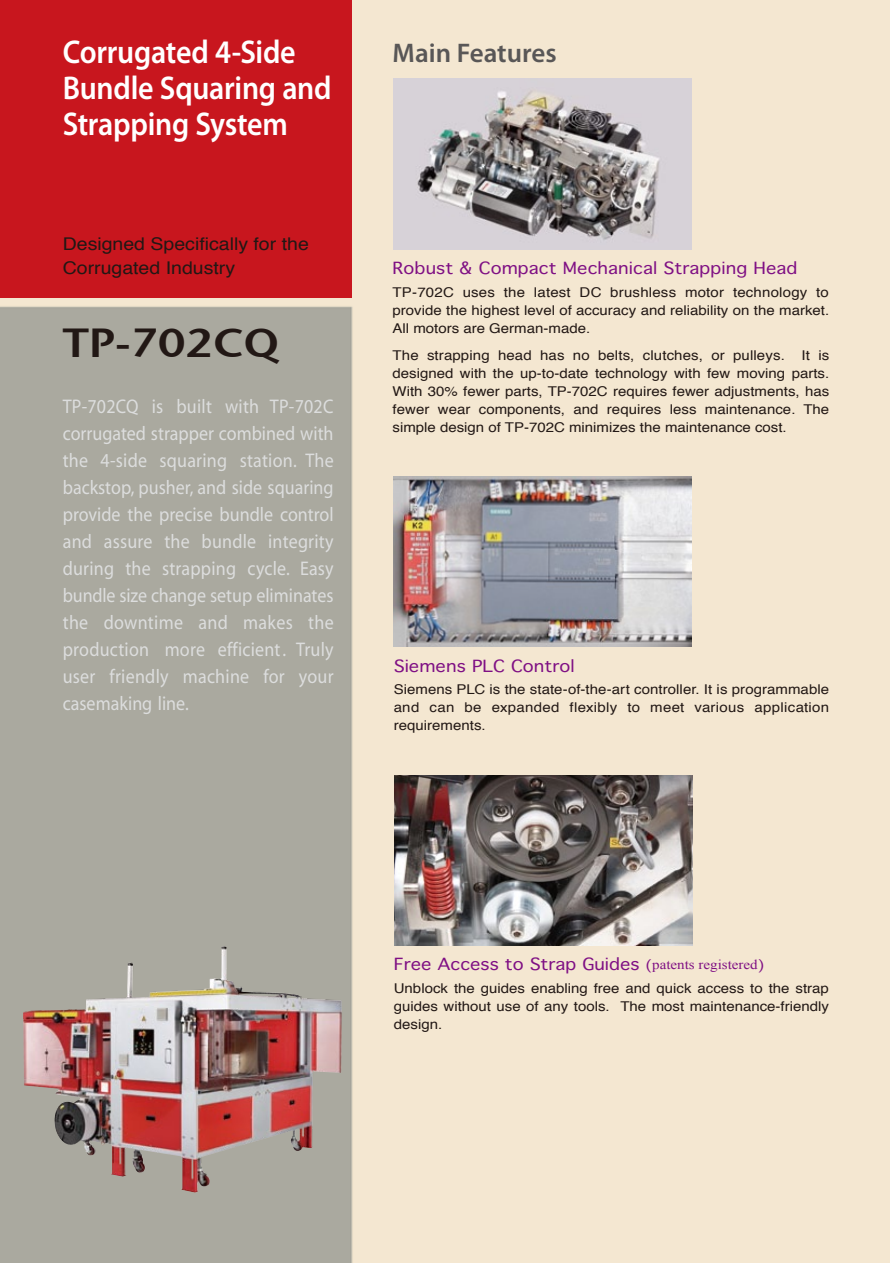
<style>
.page{position:relative;width:890px;height:1263px;background:#fff}
.page>*{position:absolute;margin:0;border:0;box-sizing:border-box;transform-origin:0 0}
.t1{font:40.5px "Stone Sans Sem ITCTT Semi";color:#221815;scale:1.11 1}
.t2{font:600 33px/36px "Myriad Pro";letter-spacing:-.01em;color:#fff;scale:.91 1}
.t3{font:600 27px "Myriad Pro";color:#595757}
.t4{font:19.8px/27px "Myriad";letter-spacing:.015em;color:#dcdddd;text-align:justify;scale:.91 1}
.t5{font:17.55px/23.4px "Helvetica";color:#221815;scale:1.11 1}
.t6{font:16.2px "Thonburi";letter-spacing:.005em;color:#7f1084;scale:1.11 1}
.t7{font:13.5px/18px "Helvetica";color:#221815;text-align:justify;scale:1.11 1}
.s1{font-size:13.5px}
.s2{font-family:"Times New Roman";font-size:13.5px}
</style>
<div class="page">
<img style="left:0;top:0;width:890px;height:1263px">
<div style="left:0;top:0;width:352px;height:298px;background:#c8161e"></div>
<img style="left:394px;top:79px;width:297px;height:170px">
<img style="left:394px;top:476px;width:297px;height:170px">
<img style="left:394px;top:775px;width:298px;height:170px">
<img style="left:23px;top:946px;width:198px;height:230px">
<p class="t2" style="left:63px;top:33px;width:297px">Corrugated 4-Side<br>Bundle Squaring and<br>Strapping System</p>
<p class="t5" style="left:63px;top:233px;width:223px">Designed Specifically for the<br>Corrugated Industry</p>
<p class="t1" style="left:63px;top:309px;width:197px">TP-702CQ</p>
<p class="t4" style="left:63px;top:393px;width:299px">TP-702CQ is built with TP-702C corrugated strapper combined with the 4-side squaring station. The backstop, pusher, and side squaring provide the precise bundle control and assure the bundle integrity during the strapping cycle. Easy bundle size change setup eliminates the downtime and makes the production more efficient. Truly user friendly machine for your casemaking line.</p>
<p class="t3" style="left:393px;top:36px;width:165px">Main Features</p>
<p class="t6" style="left:392px;top:255px;width:366px">Robust &amp; Compact Mechanical Strapping Head</p>
<p class="t7" style="left:392px;top:284px;width:395px">TP-702C uses the latest DC brushless motor technology to provide the highest level of accuracy and reliability on the market.<br>All motors are German-made.</p>
<p class="t7" style="left:392px;top:347px;width:395px">The strapping head has no belts, clutches, or pulleys. It is designed with the up-to-date technology with few moving parts.<br>With 30% fewer parts, TP-702C requires fewer adjustments, has fewer wear components, and requires less maintenance. The simple design of TP-702C minimizes the maintenance cost.</p>
<p class="t6" style="left:394px;top:652px;width:165px">Siemens PLC Control</p>
<p class="t7" style="left:394px;top:681px;width:394px">Siemens PLC is the state‐of‐the‐art controller. It is programmable and can be expanded flexibly to meet various application requirements.</p>
<p class="t6" style="left:394px;top:951px;width:335px">Free Access to Strap Guides <span class="s1">(</span><span class="s2">patents registered</span><span class="s1">)</span></p>
<p class="t7" style="left:394px;top:979px;width:393px">Unblock the guides enabling free and quick access to the strap guides without use of any tools. The most maintenance-friendly design.</p>
</div>
